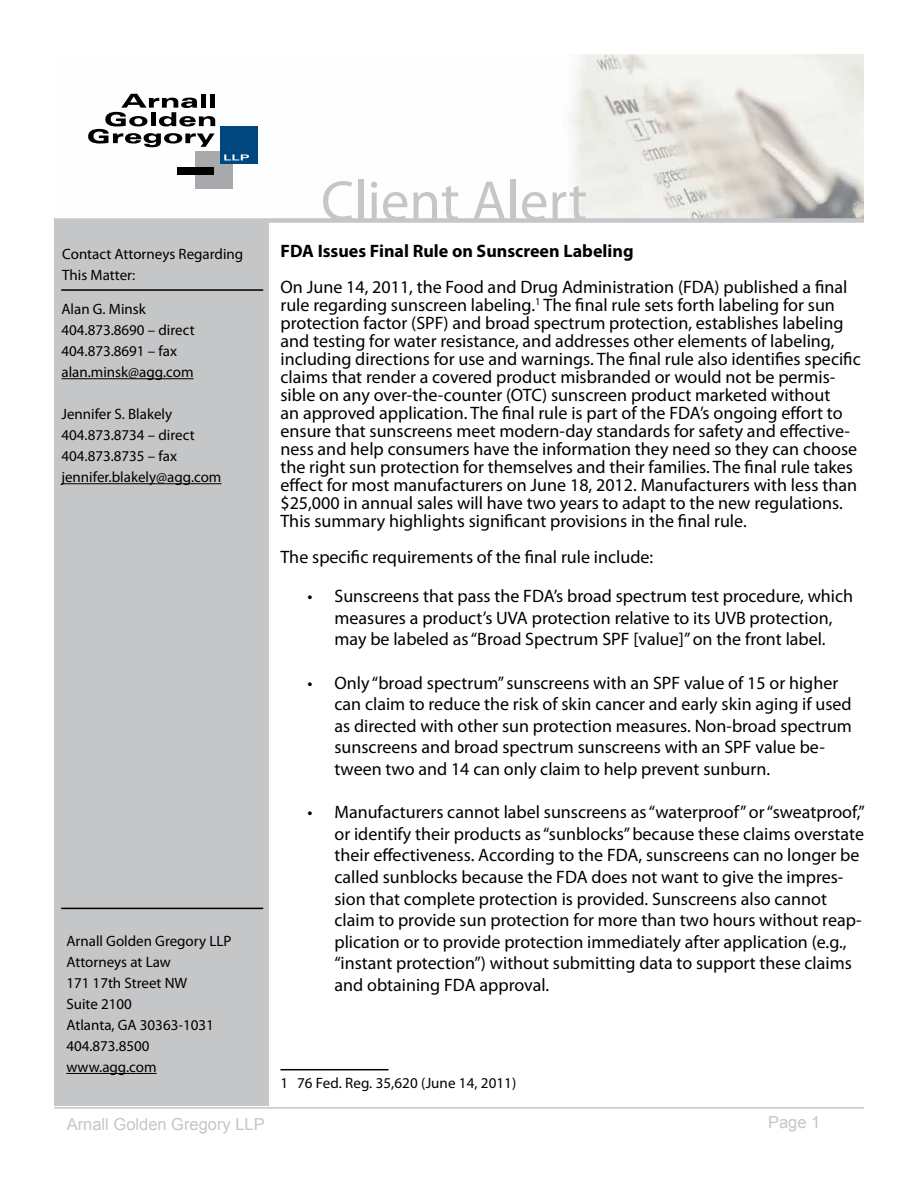
<style>
.page{position:relative;width:918px;height:1188px;background:#fff}
.page>*{position:absolute;margin:0;border:0;box-sizing:border-box;transform-origin:0 0}
.t1{font:57px "Myriad Pro";color:#c5c6c8}
.t2{font:18px/21.6px "Myriad Pro";color:#000}
.t3{font:700 18px "Myriad Pro";color:#000}
.t4{font:16.5px "Arial";color:#c5c6c8}
.t5{font:15px/21px "Myriad Pro";color:#000}
</style>
<div class="page">
<div style="left:54px;top:173px;width:214px;height:932px;background:#c5c6c8"></div>
<hr style="left:66px;top:1073px;width:91px;height:1px;background:#000">
<hr style="left:61px;top:908px;width:202px;height:1px;background:#000">
<hr style="left:61px;top:289px;width:202px;height:2px;background:#000">
<hr style="left:54px;top:1107px;width:810px;height:2px;background:#c5c6c8">
<img style="left:54px;top:55px;width:810px;height:163px">
<div style="left:195px;top:151px;width:37px;height:38px;background:#a7a9ac"></div>
<div style="left:177px;top:167px;width:36px;height:7px;background:#000"></div>
<div style="left:220px;top:126px;width:37px;height:38px;background:#00467f"></div>
<svg style="left:224px;top:154px;width:25px;height:6px"></svg>
<svg style="left:88px;top:94px;width:127px;height:53px"></svg>
<div style="left:54px;top:218px;width:810px;height:5px;background:#c5c6c8"></div>
<hr style="left:62px;top:378px;width:132px;height:1px;background:#000">
<hr style="left:62px;top:483px;width:160px;height:1px;background:#000">
<hr style="left:280px;top:1069px;width:108px;height:1px;background:#000">
<p class="t5" style="left:62px;top:243px;width:182px">Contact Attorneys Regarding<br>This Matter:</p>
<p class="t5" style="left:62px;top:298px;width:135px">Alan G. Minsk<br>404.873.8690 – direct<br>404.873.8691 – fax alan.minsk@agg.com</p>
<p class="t5" style="left:62px;top:403px;width:162px">Jennifer S. Blakely<br>404.873.8734 – direct<br>404.873.8735 – fax jennifer.blakely@agg.com</p>
<p class="t5" style="left:66px;top:930px;width:167px">Arnall Golden Gregory LLP<br>Attorneys at Law<br>171 17th Street NW<br>Suite 2100<br>Atlanta, GA 30363-1031<br>404.873.8500 www.agg.com</p>
<h1 class="t1" style="left:321px;top:166px;width:268px">Client Alert</h1>
<p class="t3" style="left:280px;top:239px;width:355px">FDA Issues Final Rule on Sunscreen Labeling</p>
<p class="t2" style="left:280px;top:277px;width:582px;line-height:18px">On June 14, 2011, the Food and Drug Administration (FDA) published a final rule regarding sunscreen labeling.<sup>1</sup> The final rule sets forth labeling for sun protection factor (SPF) and broad spectrum protection, establishes labeling and testing for water resistance, and addresses other elements of labeling, including directions for use and warnings. The final rule also identifies specific claims that render a covered product misbranded or would not be permis&shy;sible on any over-the-counter (OTC) sunscreen product marketed without<br>an approved application. The final rule is part of the FDA’s ongoing effort to ensure that sunscreens meet modern-day standards for safety and effective&shy;ness and help consumers have the information they need so they can choose the right sun protection for themselves and their families. The final rule takes effect for most manufacturers on June 18, 2012. Manufacturers with less than $25,000 in annual sales will have two years to adapt to the new regulations.<br>This summary highlights significant provisions in the final rule.</p>
<p class="t2" style="left:280px;top:545px;width:374px">The specific requirements of the final rule include:</p>
<p class="t2" style="left:308px;top:585px;width:547px;text-align:center">• Sunscreens that pass the FDA’s broad spectrum test procedure, which measures a product’s UVA protection relative to its UVB protection,<br>may be labeled as “Broad Spectrum SPF [value]” on the front label.</p>
<p class="t2" style="left:334px;top:671px;width:519px;text-indent:-27px">• Only “broad spectrum” sunscreens with an SPF value of 15 or higher can claim to reduce the risk of skin cancer and early skin aging if used as directed with other sun protection measures. Non-broad spectrum sunscreens and broad spectrum sunscreens with an SPF value be&shy;tween two and 14 can only claim to help prevent sunburn.</p>
<p class="t2" style="left:334px;top:801px;width:532px;text-indent:-27px">• Manufacturers cannot label sunscreens as “waterproof” or “sweatproof,” or identify their products as “sunblocks” because these claims overstate their effectiveness. According to the FDA, sunscreens can no longer be called sunblocks because the FDA does not want to give the impres&shy;sion that complete protection is provided. Sunscreens also cannot claim to provide sun protection for more than two hours without reap&shy;plication or to provide protection immediately after application (e.g., “instant protection”) without submitting data to support these claims and obtaining FDA approval.</p>
<p class="t5" style="left:280px;top:1072px;width:237px">1 76 Fed. Reg. 35,620 (June 14, 2011)</p>
<p class="t4" style="left:67px;top:1114px;width:200px">Arnall Golden Gregory LLP</p>
<p class="t4" style="left:768px;top:1111px;width:54px">Page 1</p>
</div>
